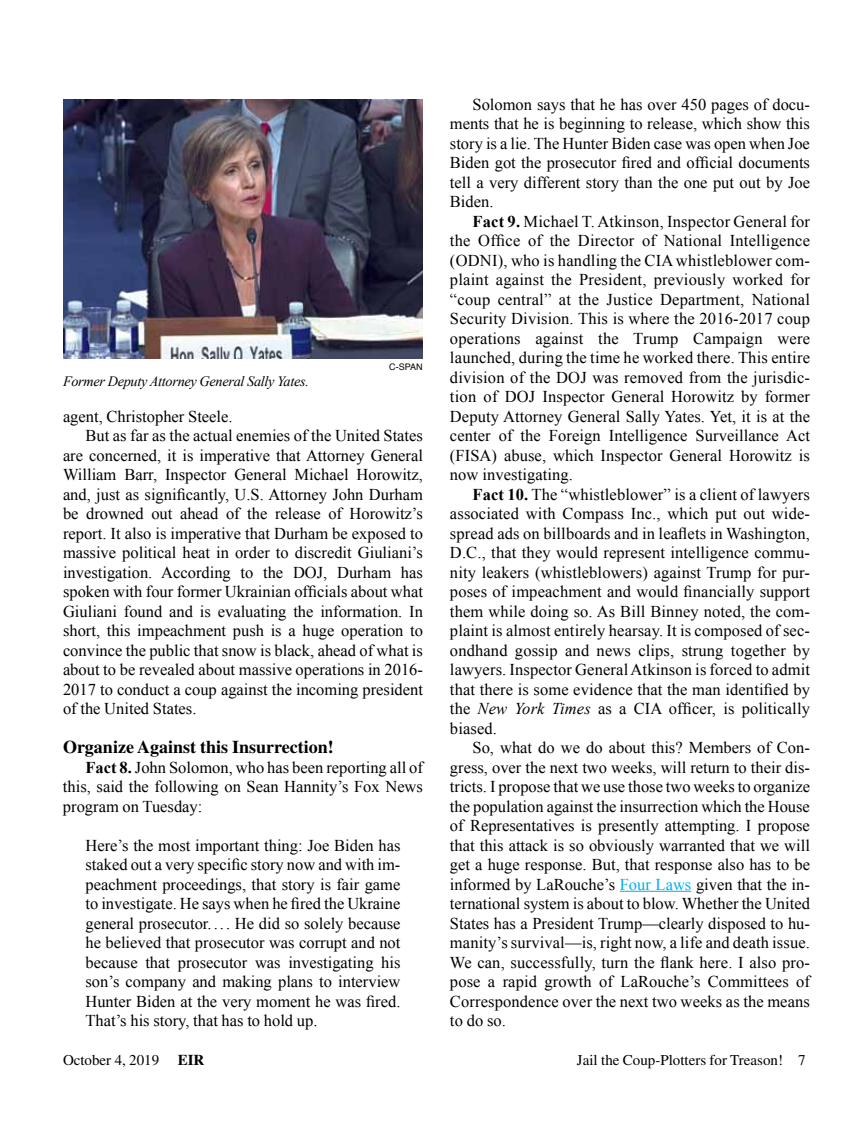
<style>
.page{position:relative;width:864px;height:1134px;background:#fff}
.page>*{position:absolute;margin:0;border:0;box-sizing:border-box;transform-origin:0 0}
.t1{font:700 18px "Times";color:#000}
.t2{font:16.5px/19.5px "Times New Roman";color:#000;text-align:justify}
.t3{font:15px "Times";color:#000}
.t4{font:italic 14.25px "Times New Roman";letter-spacing:-.02em;color:#000}
.t5{font:9px "Helvetica";color:#000}
.s1{font-weight:700}
.s2{font-style:italic}
.s3{color:#00aeef}
</style>
<div class="page">
<hr style="left:620px;top:891px;width:71px;height:1px;background:#00aeef">
<img style="left:63px;top:99px;width:360px;height:259px">
<p class="t4" style="left:63px;top:371px;width:247px">Former Deputy Attorney General Sally Yates.</p>
<p class="t5" style="left:389px;top:360px;width:35px">C-SPAN</p>
<p class="t2" style="left:63px;top:406px;width:171px">agent, Christopher Steele.</p>
<p class="t2" style="left:86px;top:425px;width:339px">But as far as the actual enemies of the United States</p>
<p class="t2" style="left:63px;top:445px;width:361px">are concerned, it is imperative that Attorney General</p>
<p class="t2" style="left:63px;top:464px;width:362px">William Barr, Inspector General Michael Horowitz,</p>
<p class="t2" style="left:63px;top:484px;width:362px">and, just as significantly, U.S. Attorney John Durham</p>
<p class="t2" style="left:63px;top:503px;width:361px">be drowned out ahead of the release of Horowitz’s</p>
<p class="t2" style="left:63px;top:523px;width:362px">report. It also is imperative that Durham be exposed to</p>
<p class="t2" style="left:63px;top:542px;width:361px">massive political heat in order to discredit Giuliani’s</p>
<p class="t2" style="left:63px;top:562px;width:361px">investigation. According to the DOJ, Durham has</p>
<p class="t2" style="left:63px;top:582px;width:362px">spoken with four former Ukrainian officials about what</p>
<p class="t2" style="left:63px;top:601px;width:361px">Giuliani found and is evaluating the information. In</p>
<p class="t2" style="left:63px;top:621px;width:362px">short, this impeachment push is a huge operation to</p>
<p class="t2" style="left:63px;top:640px;width:361px">convince the public that snow is black, ahead of what is</p>
<p class="t2" style="left:63px;top:660px;width:362px">about to be revealed about massive operations in 2016-</p>
<p class="t2" style="left:63px;top:679px;width:362px">2017 to conduct a coup against the incoming president</p>
<p class="t2" style="left:63px;top:699px;width:135px">of the United States.</p>
<p class="t1" style="left:63px;top:736px;width:272px">Organize Against this Insurrection!</p>
<p class="t2" style="left:63px;top:757px;width:362px;text-indent:23px"><span class="s1">Fact 8.</span> John Solomon, who has been reporting all of this, said the following on Sean Hannity’s Fox News program on Tuesday:</p>
<p class="t2" style="left:86px;top:835px;width:317px">Here’s the most important thing: Joe Biden has staked out a very specific story now and with im&shy;peachment proceedings, that story is fair game to investigate. He says when he fired the Ukraine general prosecutor. ... He did so solely because he believed that prosecutor was corrupt and not because that prosecutor was investigating his son’s company and making plans to interview Hunter Biden at the very moment he was fired.<br>That’s his story, that has to hold up.</p>
<p class="t2" style="left:450px;top:94px;width:362px;text-indent:23px">Solomon says that he has over 450 pages of docu&shy;ments that he is beginning to release, which show this story is a lie. The Hunter Biden case was open when Joe Biden got the prosecutor fired and official documents tell a very different story than the one put out by Joe Biden.</p>
<p class="t2" style="left:450px;top:211px;width:362px;text-indent:23px"><span class="s1">Fact 9.</span> Michael T. Atkinson, Inspector General for the Office of the Director of National Intelligence (ODNI), who is handling the CIA whistleblower com&shy;plaint against the President, previously worked for “coup central” at the Justice Department, National Security Division. This is where the 2016-2017 coup operations against the Trump Campaign were launched, during the time he worked there. This entire division of the DOJ was removed from the jurisdic&shy;tion of DOJ Inspector General Horowitz by former Deputy Attorney General Sally Yates. Yet, it is at the center of the Foreign Intelligence Surveillance Act (FISA) abuse, which Inspector General Horowitz is now investigating.</p>
<p class="t2" style="left:450px;top:484px;width:362px;text-indent:23px"><span class="s1">Fact 10.</span> The “whistleblower” is a client of lawyers associated with Compass Inc., which put out wide&shy;spread ads on billboards and in leaflets in Washington, D.C., that they would represent intelligence commu&shy;nity leakers (whistleblowers) against Trump for pur&shy;poses of impeachment and would financially support them while doing so. As Bill Binney noted, the com&shy;plaint is almost entirely hearsay. It is composed of sec&shy;ondhand gossip and news clips, strung together by lawyers. Inspector General Atkinson is forced to admit that there is some evidence that the man identified by the <span class="s2">New York Times</span> as a CIA officer, is politically biased.</p>
<p class="t2" style="left:450px;top:738px;width:362px;text-indent:23px">So, what do we do about this? Members of Con&shy;gress, over the next two weeks, will return to their dis&shy;tricts. I propose that we use those two weeks to organize the population against the insurrection which the House of Representatives is presently attempting. I propose that this attack is so obviously warranted that we will get a huge response. But, that response also has to be informed by LaRouche’s <span class="s3">Four Laws</span> given that the in&shy;ternational system is about to blow. Whether the United States has a President Trump—clearly disposed to hu&shy;manity’s survival—is, right now, a life and death issue.<br>We can, successfully, turn the flank here. I also pro&shy;pose a rapid growth of LaRouche’s Committees of Correspondence over the next two weeks as the means to do so.</p>
<p class="t3" style="left:63px;top:1052px;width:143px">October 4, 2019 <span class="s1">EIR</span></p>
<p class="t3" style="left:577px;top:1052px;width:230px">Jail the Coup-Plotters for Treason! 7</p>
</div>
